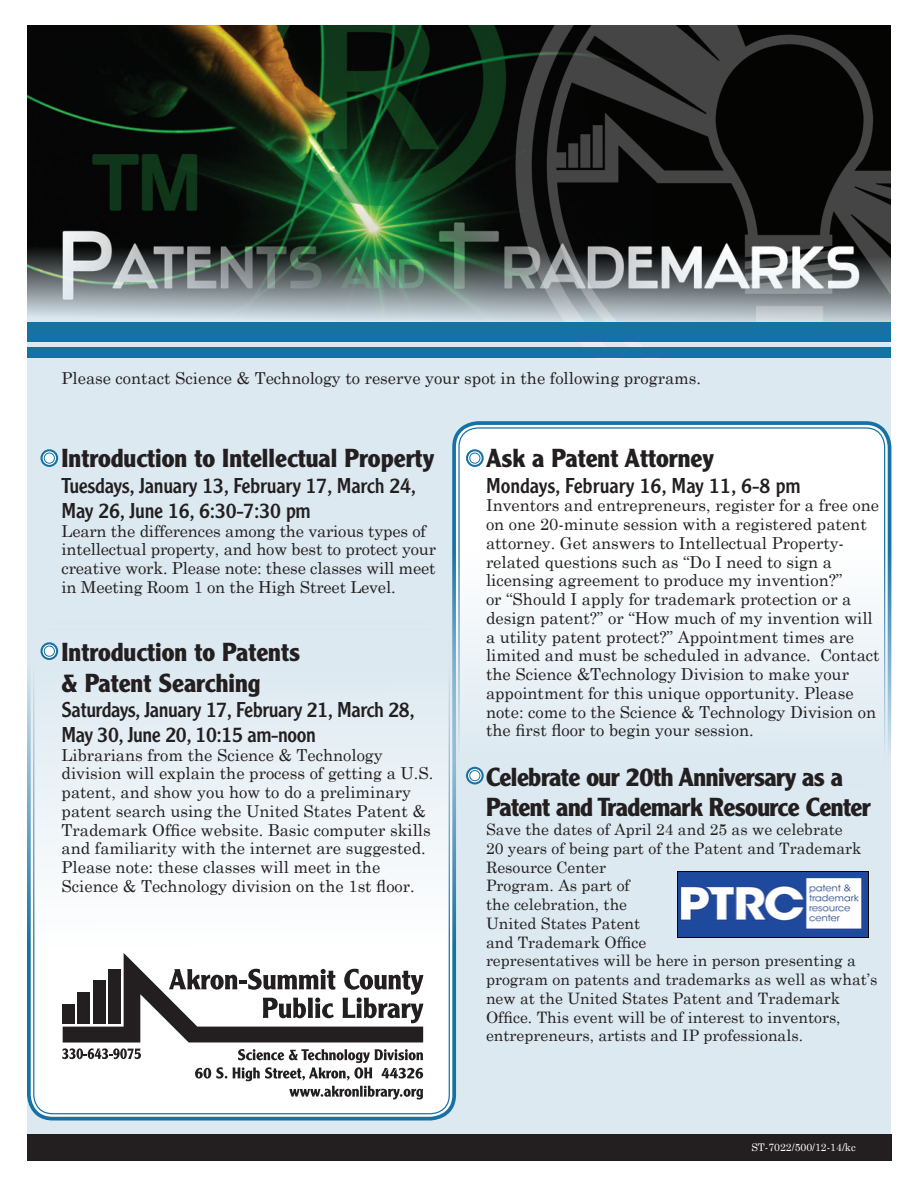
<style>
.page{position:relative;width:918px;height:1188px;background:#fff}
.page>*{position:absolute;margin:0;border:0;box-sizing:border-box;transform-origin:0 0}
.t1{font:700 25.5px/30.6px "Clearface Gothic LT Std";color:#231f20}
.t2{font:700 25.5px/30.6px "Clearface Gothic LT Std";letter-spacing:-.02em;color:#231f20}
.t3{font:21px/25.2px "Clearface Gothic LT Std";letter-spacing:-.02em;color:#231f20}
.t4{font:21px "Clearface Gothic LT Std";color:#231f20}
.t5{font:16.5px/18.8px "Century Schoolbook";color:#231f20}
.t6{font:15.75px/18.8px "Century Schoolbook";color:#231f20}
.t7{font:10.5px "Century Schoolbook";color:#fff}
</style>
<div class="page">
<div style="left:27px;top:41px;width:864px;height:1093px;background:#dce9f1"></div>
<div style="left:27px;top:1134px;width:865px;height:27px;background:#231f20"></div>
<img style="left:28px;top:26px;width:465px;height:295px">
<img style="left:493px;top:25px;width:398px;height:323px">
<svg style="left:31px;top:626px;width:421px;height:491px"></svg>
<div style="left:27px;top:622px;width:429px;height:498px;border:4px solid #1672a4;border-radius:24px"></div>
<svg style="left:62px;top:953px;width:361px;height:147px;background:#bab9b9"></svg>
<div style="left:27px;top:348px;width:864px;height:10px;background:#1672a4"></div>
<div style="left:456px;top:425px;width:432px;height:358px;background:linear-gradient(to bottom,#fff,#dfeaf2);border-radius:22px"></div>
<div style="left:452px;top:421px;width:439px;height:366px;border:4px solid #1672a4;border-radius:24px"></div>
<div style="left:27px;top:322px;width:864px;height:19px;background:#1672a4"></div>
<svg style="left:43px;top:451px;width:13px;height:14px"></svg>
<div style="left:41px;top:449px;width:17px;height:18px;border:2px solid #1672a4;border-radius:50%"></div>
<div style="left:44px;top:453px;width:11px;height:11px;border:1px solid #1672a4;border-radius:50%"></div>
<svg style="left:43px;top:644px;width:13px;height:14px"></svg>
<div style="left:41px;top:642px;width:17px;height:18px;border:2px solid #1672a4;border-radius:50%"></div>
<div style="left:44px;top:646px;width:11px;height:11px;border:1px solid #1672a4;border-radius:50%"></div>
<svg style="left:468px;top:451px;width:14px;height:14px"></svg>
<div style="left:466px;top:449px;width:18px;height:18px;border:2px solid #1672a4;border-radius:50%"></div>
<div style="left:469px;top:453px;width:11px;height:11px;border:1px solid #1672a4;border-radius:50%"></div>
<svg style="left:468px;top:769px;width:14px;height:13px"></svg>
<div style="left:466px;top:767px;width:18px;height:17px;border:2px solid #1672a4;border-radius:50%"></div>
<div style="left:469px;top:770px;width:11px;height:11px;border:1px solid #1672a4;border-radius:50%"></div>
<img style="left:677px;top:871px;width:191px;height:67px">
<p class="t5" style="left:62px;top:367px;width:641px">Please contact Science &amp; Technology to reserve your spot in the following programs.</p>
<h1 class="t1" style="left:62px;top:443px;width:374px">Introduction to Intellectual Property</h1>
<p class="t3" style="left:62px;top:472px;width:356px">Tuesdays, January 13, February 17, March 24,<br>May 26, June 16, 6:30-7:30 pm</p>
<p class="t5" style="left:62px;top:520px;width:376px">Learn the differences among the various types of intellectual property, and how best to protect your creative work. Please note: these classes will meet in Meeting Room 1 on the High Street Level.</p>
<h1 class="t1" style="left:62px;top:637px;width:240px">Introduction to Patents &amp; Patent Searching</h1>
<p class="t3" style="left:62px;top:696px;width:355px">Saturdays, January 17, February 21, March 28,<br>May 30, June 20, 10:15 am-noon</p>
<p class="t5" style="left:62px;top:744px;width:373px">Librarians from the Science &amp; Technology division will explain the process of getting a U.S. patent, and show you how to do a preliminary patent search using the United States Patent &amp; Trademark Office website. Basic computer skills and familiarity with the internet are suggested.<br>Please note: these classes will meet in the Science &amp; Technology division on the 1st floor.</p>
<h1 class="t1" style="left:486px;top:443px;width:229px">Ask a Patent Attorney</h1>
<p class="t4" style="left:486px;top:472px;width:316px">Mondays, February 16, May 11, 6-8 pm</p>
<p class="t5" style="left:486px;top:495px;width:395px">Inventors and entrepreneurs, register for a free one on one 20-minute session with a registered patent attorney. Get answers to Intellectual Property&shy;related questions such as “Do I need to sign a licensing agreement to produce my invention?”<br>or “Should I apply for trademark protection or a design patent?” or “How much of my invention will a utility patent protect?” Appointment times are limited and must be scheduled in advance. Contact the Science &amp;Technology Division to make your appointment for this unique opportunity. Please note: come to the Science &amp; Technology Division on the first floor to begin your session.</p>
<h1 class="t2" style="left:486px;top:762px;width:386px">Celebrate our 20th Anniversary as a<br>Patent and Trademark Resource Center</h1>
<p class="t6" style="left:486px;top:819px;width:393px">Save the dates of April 24 and 25 as we celebrate<br>20 years of being part of the Patent and Trademark Resource Center<br>Program. As part of<br>the celebration, the<br>United States Patent<br>and Trademark Office<br>representatives will be here in person presenting a program on patents and trademarks as well as what’s new at the United States Patent and Trademark Office. This event will be of interest to inventors, entrepreneurs, artists and IP professionals.</p>
<p class="t7" style="left:751px;top:1138px;width:106px">ST-7022/500/12-14/kc</p>
</div>
